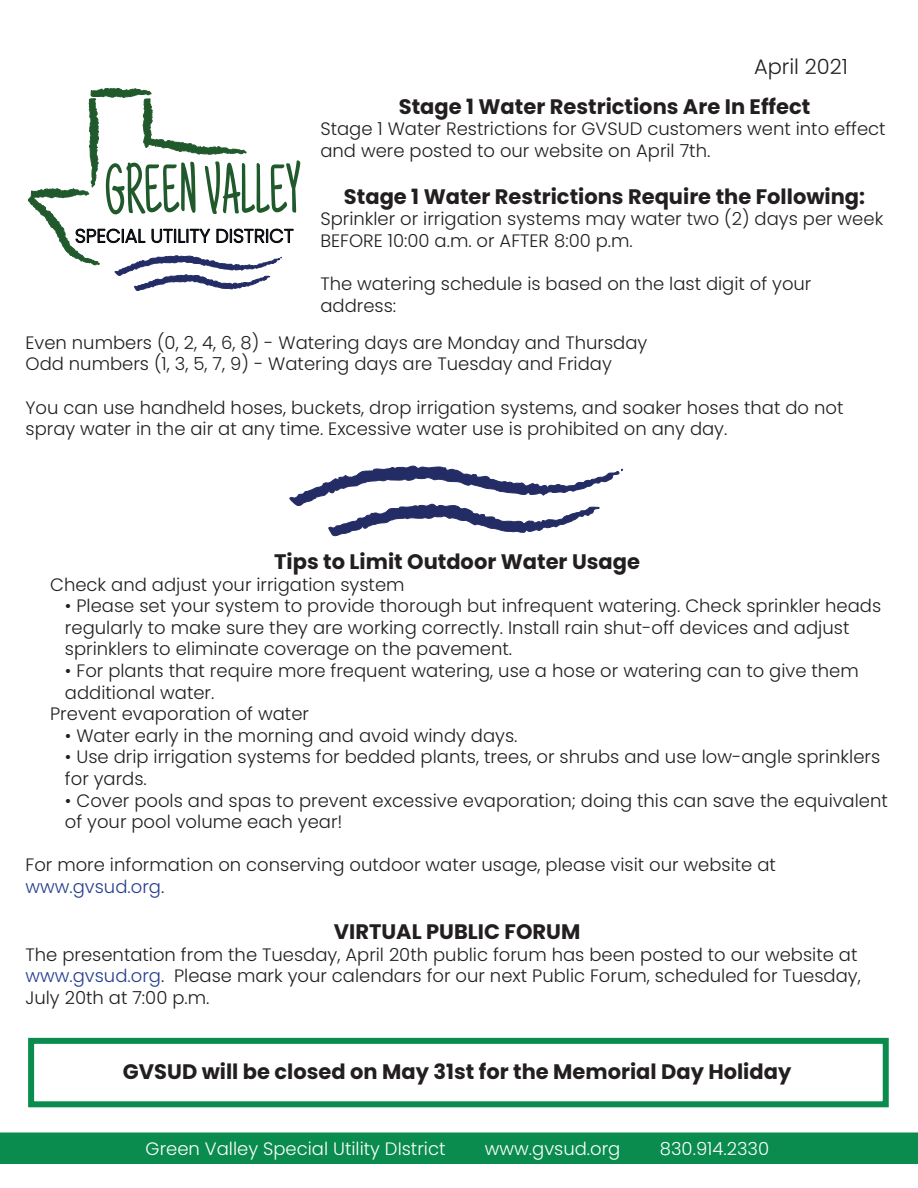
<style>
.page{position:relative;width:918px;height:1188px;background:#fff}
.page>*{position:absolute;margin:0;border:0;box-sizing:border-box;transform-origin:0 0}
.t1{font:700 21px "Poppins";color:#231f20}
.t2{font:300 21px "Poppins";color:#231f20}
.t3{font:300 18px/21.6px "Poppins";color:#231f20}
.t4{font:300 18px "Poppins";color:#fff}
.t5{font:300 18px "Poppins";color:#253f8e}
.s1{color:#231f20}
.s2{color:#253f8e}
</style>
<div class="page">
<svg style="left:28px;top:88px;width:272px;height:203px"></svg>
<div style="left:0;top:1132px;width:918px;height:32px;background:#098c4e"></div>
<div style="left:28px;top:1038px;width:861px;height:69px;border:6px solid #098c4e"></div>
<svg style="left:289px;top:465px;width:334px;height:71px"></svg>
<p class="t2" style="left:754px;top:55px;width:95px">April 2021</p>
<p class="t1" style="left:399px;top:94px;width:413px">Stage 1 Water Restrictions Are In Effect</p>
<p class="t3" style="left:320px;top:118px;width:567px">Stage 1 Water Restrictions for GVSUD customers went into effect and were posted to our website on April 7th.</p>
<p class="t1" style="left:344px;top:184px;width:523px">Stage 1 Water Restrictions Require the Following:</p>
<p class="t3" style="left:320px;top:208px;width:564px">Sprinkler or irrigation systems may water two (2) days per week<br>BEFORE 10:00 a.m. or AFTER 8:00 p.m.</p>
<p class="t3" style="left:320px;top:273px;width:493px">The watering schedule is based on the last digit of your</p>
<p class="t3" style="left:320px;top:295px;width:77px">address:</p>
<p class="t3" style="left:26px;top:332px;width:623px">Even numbers (0, 2, 4, 6, 8) - Watering days are Monday and Thursday</p>
<p class="t3" style="left:26px;top:353px;width:588px">Odd numbers (1, 3, 5, 7, 9) - Watering days are Tuesday and Friday</p>
<p class="t3" style="left:26px;top:397px;width:819px">You can use handheld hoses, buckets, drop irrigation systems, and soaker hoses that do not spray water in the air at any time. Excessive water use is prohibited on any day.</p>
<p class="t1" style="left:274px;top:550px;width:367px">Tips to Limit Outdoor Water Usage</p>
<p class="t3" style="left:50px;top:574px;width:356px">Check and adjust your irrigation system</p>
<p class="t3" style="left:65px;top:595px;width:818px">• Please set your system to provide thorough but infrequent watering. Check sprinkler heads</p>
<p class="t3" style="left:65px;top:617px;width:786px">regularly to make sure they are working correctly. Install rain shut-off devices and adjust</p>
<p class="t3" style="left:65px;top:638px;width:449px">sprinklers to eliminate coverage on the pavement.</p>
<p class="t3" style="left:65px;top:660px;width:795px">• For plants that require more frequent watering, use a hose or watering can to give them</p>
<p class="t3" style="left:65px;top:682px;width:151px">additional water.</p>
<p class="t3" style="left:50px;top:703px;width:260px">Prevent evaporation of water</p>
<p class="t3" style="left:65px;top:725px;width:454px">• Water early in the morning and avoid windy days.</p>
<p class="t3" style="left:65px;top:746px;width:817px">• Use drip irrigation systems for bedded plants, trees, or shrubs and use low-angle sprinklers</p>
<p class="t3" style="left:65px;top:768px;width:83px">for yards.</p>
<p class="t3" style="left:65px;top:790px;width:824px">• Cover pools and spas to prevent excessive evaporation; doing this can save the equivalent</p>
<p class="t3" style="left:65px;top:811px;width:279px">of your pool volume each year!</p>
<p class="t3" style="left:26px;top:854px;width:752px">For more information on conserving outdoor water usage, please visit our website at</p>
<p class="t5" style="left:26px;top:876px;width:140px">www.gvsud.org<span class="s1">.</span></p>
<p class="t1" style="left:334px;top:919px;width:248px">VIRTUAL PUBLIC FORUM</p>
<p class="t3" style="left:26px;top:944px;width:833px">The presentation from the Tuesday, April 20th public forum has been posted to our website at</p>
<p class="t3" style="left:26px;top:965px;width:837px"><span class="s2">www.gvsud.org</span>. Please mark your calendars for our next Public Forum, scheduled for Tuesday,<br>July 20th at 7:00 p.m.</p>
<p class="t1" style="left:123px;top:1060px;width:670px">GVSUD will be closed on May 31st for the Memorial Day Holiday</p>
<p class="t4" style="left:146px;top:1138px;width:301px">Green Valley Special Utility DIstrict</p>
<p class="t4" style="left:485px;top:1138px;width:137px">www.gvsud.org</p>
<p class="t4" style="left:660px;top:1138px;width:111px">830.914.2330</p>
</div>
